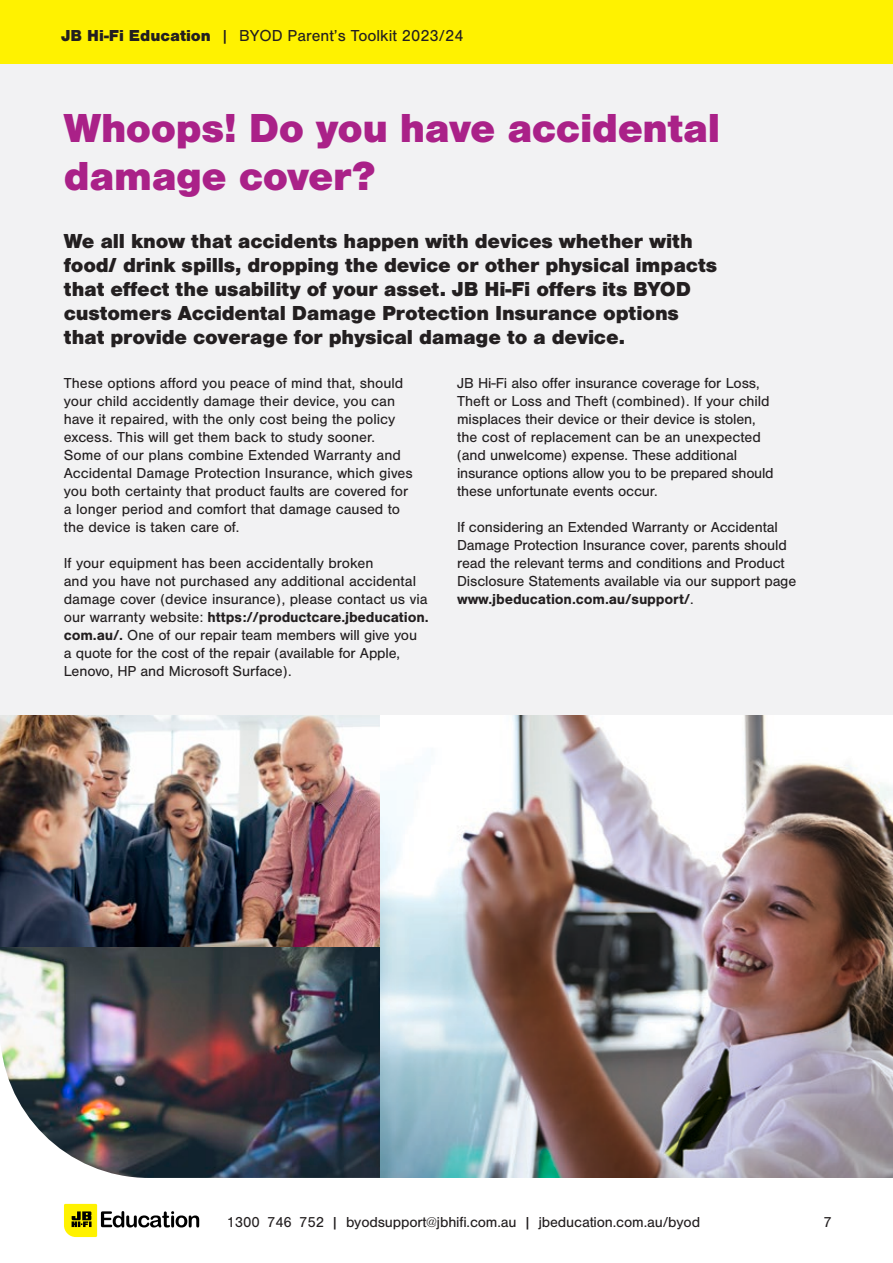
<style>
.page{position:relative;width:893px;height:1263px;background:#fff}
.page>*{position:absolute;margin:0;border:0;box-sizing:border-box;transform-origin:0 0}
.t1{font:900 42px/48px "Nimbus San";letter-spacing:-.015em;color:#aa2188}
.t2{font:900 21px/24px "Nimbus San";letter-spacing:-.01em;color:#231f20}
.t3{font:16.5px "Nimbus San";color:#231f20}
.t4{font:15px/18px "Nimbus San";letter-spacing:-.005em;color:#231f20}
.s1{font-weight:900}
.s2{font-weight:700}
</style>
<div class="page">
<div style="left:0;top:64px;width:893px;height:651px;background:#f2f2f3"></div>
<div style="left:0;top:0;width:893px;height:64px;background:#fff200"></div>
<svg style="left:64px;top:1204px;width:135px;height:33px"></svg>
<img style="left:0;top:946px;width:381px;height:232px">
<img style="left:0;top:715px;width:381px;height:231px">
<img style="left:381px;top:715px;width:512px;height:463px">
<p class="t3" style="left:61px;top:26px;width:404px"><span class="s1">JB Hi-Fi Education</span> | BYOD Parent’s Toolkit 2023/24</p>
<h1 class="t1" style="left:64px;top:104px;width:658px">Whoops! Do you have accidental damage cover?</h1>
<p class="t2" style="left:64px;top:229px;width:655px">We all know that accidents happen with devices whether with food/ drink spills, dropping the device or other physical impacts that effect the usability of your asset. JB Hi-Fi offers its BYOD customers Accidental Damage Protection Insurance options that provide coverage for physical damage to a device.</p>
<p class="t4" style="left:64px;top:374px;width:350px">These options afford you peace of mind that, should your child accidently damage their device, you can have it repaired, with the only cost being the policy excess. This will get them back to study sooner.<br>Some of our plans combine Extended Warranty and Accidental Damage Protection Insurance, which gives you both certainty that product faults are covered for a longer period and comfort that damage caused to the device is taken care of.</p>
<p class="t4" style="left:64px;top:554px;width:366px">If your equipment has been accidentally broken<br>and you have not purchased any additional accidental damage cover (device insurance), please contact us via our warranty website: <span class="s2">https://productcare.jbeducation. com.au/.</span> One of our repair team members will give you<br>a quote for the cost of the repair (available for Apple, Lenovo, HP and Microsoft Surface).</p>
<p class="t4" style="left:457px;top:374px;width:318px">JB Hi-Fi also offer insurance coverage for Loss, Theft or Loss and Theft (combined). If your child misplaces their device or their device is stolen, the cost of replacement can be an unexpected (and unwelcome) expense. These additional insurance options allow you to be prepared should these unfortunate events occur.</p>
<p class="t4" style="left:457px;top:518px;width:341px">If considering an Extended Warranty or Accidental Damage Protection Insurance cover, parents should read the relevant terms and conditions and Product Disclosure Statements available via our support page <span class="s2">www.jbeducation.com.au/support/</span>.</p>
<p class="t4" style="left:227px;top:1213px;width:475px">1300 746 752 | byodsupport@jbhifi.com.au | jbeducation.com.au/byod</p>
<p class="t4" style="left:823px;top:1213px;width:10px">7</p>
</div>
